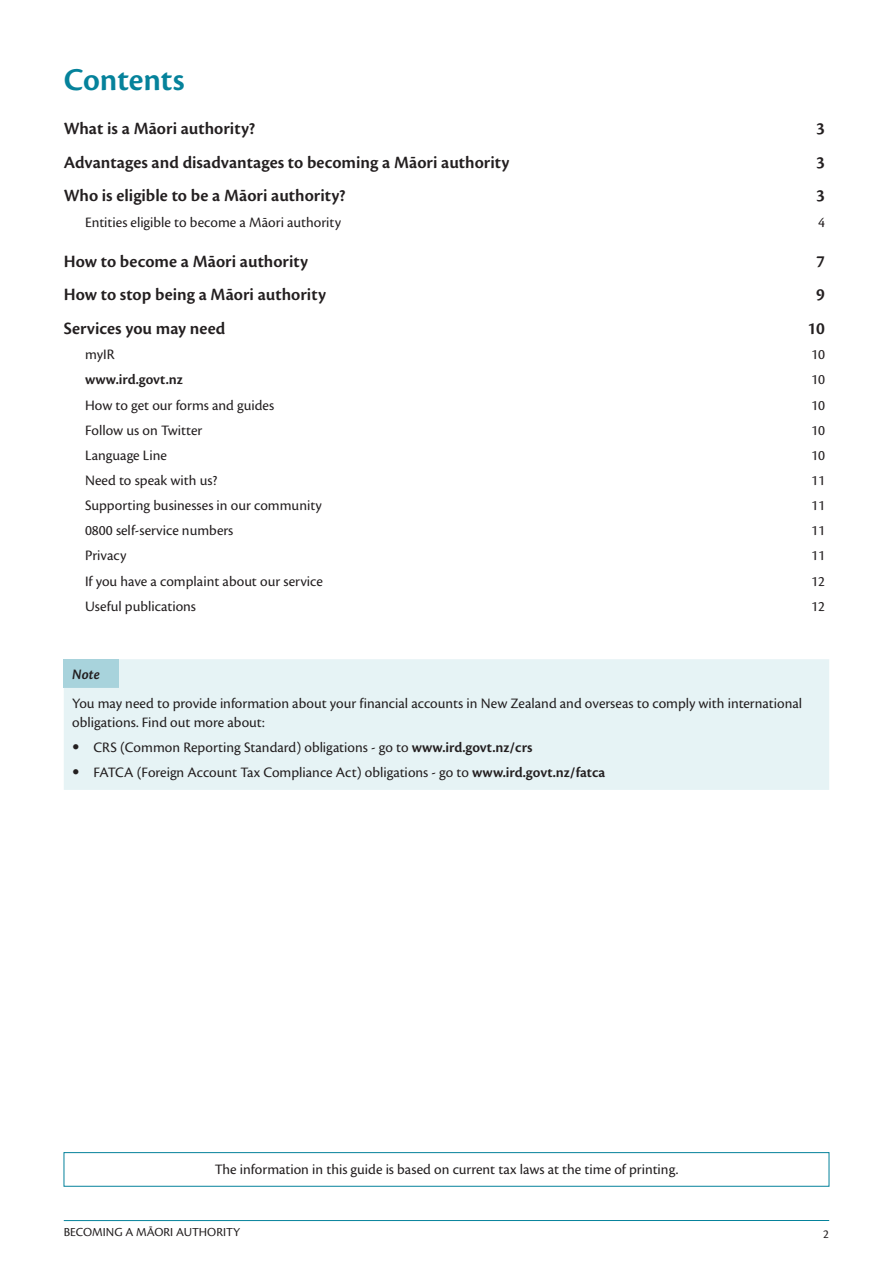
<style>
.page{position:relative;width:893px;height:1263px;background:#fff}
.page>*{position:absolute;margin:0;border:0;box-sizing:border-box;transform-origin:0 0}
.t1{font:600 33px "Cronos Pro";color:#05829b}
.t2{font:600 18px "Cronos Pro";color:#231f20}
.Body_Text_1_5mm{font:15px/18.8px "Cronos Pro";color:#231f20}
.Body_Text_0mm{font:15px "Cronos Pro";color:#231f20}
.Body_Text_3mm{font:15px "Cronos Pro";color:#231f20}
.Body_Text_1_5mm-2{font:600 15px "Cronos Pro";color:#231f20}
.Body_Text_0mm-2{font:italic 600 15px "Cronos Pro";color:#231f20}
.t3{font:12.75px "Cronos Pro";color:#231f20}
.s1{font-family:"Sabon"}
.s2{font-weight:600}
</style>
<div class="page">
<hr style="left:64px;top:1220px;width:765px;height:1px;background:#05829b">
<div style="left:64px;top:659px;width:765px;height:131px;background:#e6f3f5"></div>
<div style="left:64px;top:1152px;width:765px;height:34px;border:1px solid #05829b"></div>
<h1 class="t1" style="left:64px;top:60px;width:122px">Contents</h1>
<h4 class="t2" style="left:64px;top:118px;width:193px">What is a Māori authority?</h4>
<h4 class="t2" style="left:816px;top:118px;width:10px">3</h4>
<h4 class="t2" style="left:64px;top:152px;width:447px">Advantages and disadvantages to becoming a Māori authority</h4>
<h4 class="t2" style="left:816px;top:152px;width:10px">3</h4>
<h4 class="t2" style="left:64px;top:185px;width:283px">Who is eligible to be a Māori authority?</h4>
<h4 class="t2" style="left:816px;top:185px;width:10px">3</h4>
<p class="Body_Text_3mm" style="left:85px;top:213px;width:258px">Entities eligible to become a Māori authority</p>
<p class="Body_Text_3mm" style="left:818px;top:213px;width:8px">4</p>
<h4 class="t2" style="left:64px;top:251px;width:246px">How to become a Māori authority</h4>
<h4 class="t2" style="left:816px;top:251px;width:10px">7</h4>
<h4 class="t2" style="left:64px;top:285px;width:264px">How to stop being a Māori authority</h4>
<h4 class="t2" style="left:816px;top:285px;width:10px">9</h4>
<h4 class="t2" style="left:64px;top:318px;width:163px">Services you may need</h4>
<h4 class="t2" style="left:807px;top:318px;width:19px">10</h4>
<p class="Body_Text_1_5mm" style="left:85px;top:345px;width:31px">myIR</p>
<p class="Body_Text_1_5mm" style="left:811px;top:345px;width:15px">10</p>
<p class="Body_Text_1_5mm-2" style="left:85px;top:371px;width:99px">www.ird.govt.nz</p>
<p class="Body_Text_1_5mm" style="left:811px;top:370px;width:15px">10</p>
<p class="Body_Text_1_5mm" style="left:85px;top:396px;width:191px">How to get our forms and guides</p>
<p class="Body_Text_1_5mm" style="left:811px;top:396px;width:15px">10</p>
<p class="Body_Text_1_5mm" style="left:85px;top:421px;width:119px">Follow us on Twitter</p>
<p class="Body_Text_1_5mm" style="left:811px;top:421px;width:15px">10</p>
<p class="Body_Text_1_5mm" style="left:85px;top:446px;width:83px">Language Line</p>
<p class="Body_Text_1_5mm" style="left:811px;top:446px;width:15px">10</p>
<p class="Body_Text_1_5mm" style="left:85px;top:471px;width:134px">Need to speak with us?</p>
<p class="Body_Text_1_5mm" style="left:811px;top:471px;width:15px">11</p>
<p class="Body_Text_1_5mm" style="left:85px;top:496px;width:238px">Supporting businesses in our community</p>
<p class="Body_Text_1_5mm" style="left:811px;top:496px;width:15px">11</p>
<p class="Body_Text_1_5mm" style="left:85px;top:521px;width:150px">0800 self-service numbers</p>
<p class="Body_Text_1_5mm" style="left:811px;top:521px;width:15px">11</p>
<p class="Body_Text_1_5mm" style="left:85px;top:546px;width:43px">Privacy</p>
<p class="Body_Text_1_5mm" style="left:811px;top:546px;width:15px">11</p>
<p class="Body_Text_1_5mm" style="left:85px;top:571px;width:239px">If you have a complaint about our service</p>
<p class="Body_Text_1_5mm" style="left:811px;top:571px;width:15px">12</p>
<p class="Body_Text_3mm" style="left:85px;top:597px;width:113px">Useful publications</p>
<p class="Body_Text_3mm" style="left:811px;top:597px;width:15px">12</p>
<p class="Body_Text_0mm-2" style="left:72px;top:666px;width:29px">Note</p>
<p class="Body_Text_1_5mm" style="left:72px;top:694px;width:731px">You may need to provide information about your financial accounts in New Zealand and overseas to comply with international obligations. Find out more about:</p>
<p class="Body_Text_1_5mm" style="left:72px;top:738px;width:462px"><span class="s1">•</span> CRS (Common Reporting Standard) obligations - go to <span class="s2">www.ird.govt.nz/crs</span></p>
<p class="Body_Text_1_5mm" style="left:72px;top:763px;width:535px"><span class="s1">•</span> FATCA (Foreign Account Tax Compliance Act) obligations - go to <span class="s2">www.ird.govt.nz/fatca</span></p>
<p class="Body_Text_0mm" style="left:215px;top:1161px;width:465px">The information in this guide is based on current tax laws at the time of printing.</p>
<p class="t3" style="left:64px;top:1225px;width:178px">BECOMING A MĀORI AUTHORITY</p>
<p class="t3" style="left:823px;top:1226px;width:7px">2</p>
</div>
